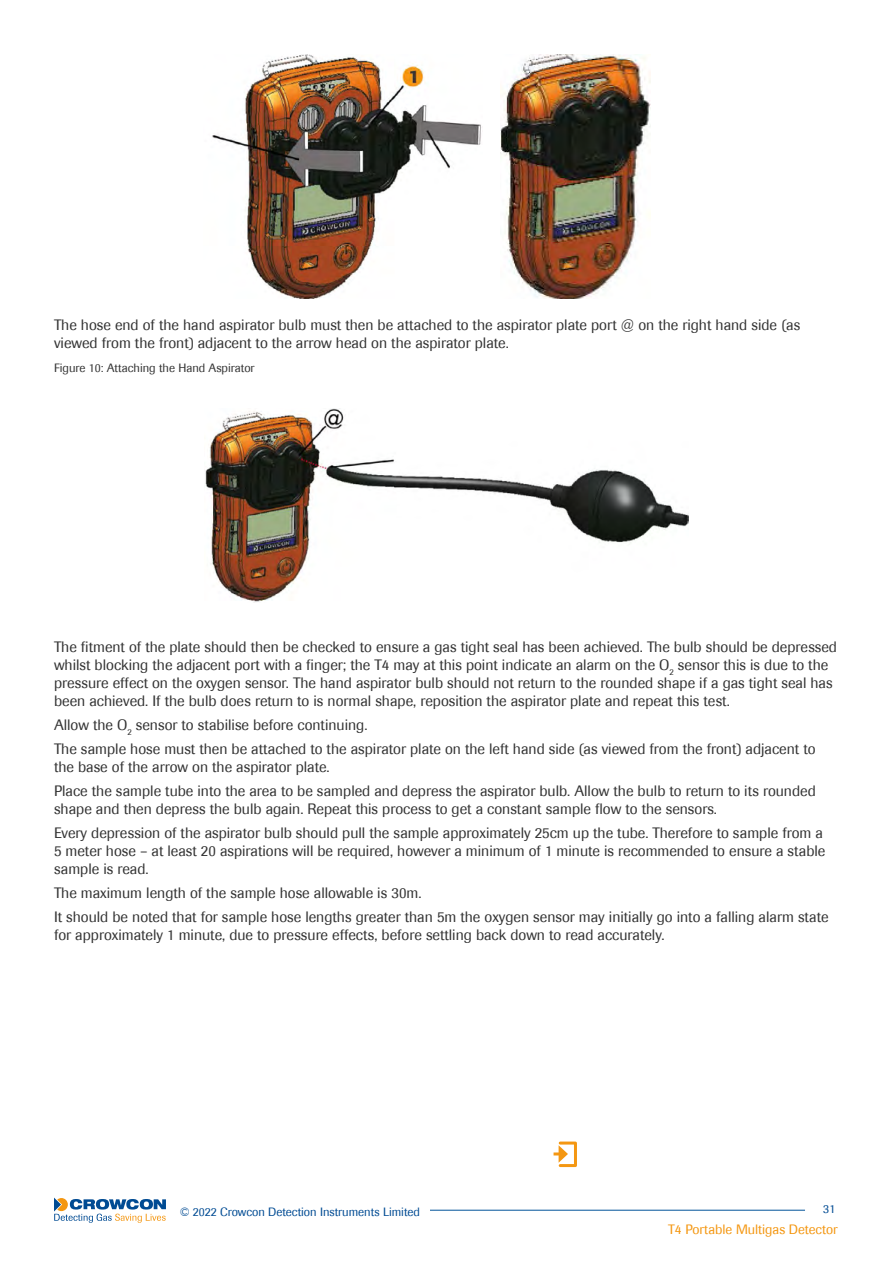
<style>
.page{position:relative;width:893px;height:1263px;background:#fff}
.page>*{position:absolute;margin:0;border:0;box-sizing:border-box;transform-origin:0 0}
.t1{font:15px/18px "Imago";color:#333}
.t2{font:13.5px "Imago";color:#f49712}
.t3{font:12px "Imago";color:#004b93}
.t4{font:12px "Imago";color:#333}
</style>
<div class="page">
<svg style="left:54px;top:1197px;width:112px;height:26px"></svg>
<hr style="left:430px;top:1210px;width:375px;height:1px;background:#00539a">
<div style="left:559px;top:1141px;width:18px;height:26px;border:3px solid #f49712"></div>
<svg style="left:554px;top:1145px;width:14px;height:18px"></svg>
<img style="left:212px;top:54px;width:269px;height:244px">
<img style="left:500px;top:54px;width:151px;height:244px">
<img style="left:205px;top:409px;width:484px;height:193px">
<p class="t1" style="left:54px;top:316px;width:748px">The hose end of the hand aspirator bulb must then be attached to the aspirator plate port @ on the right hand side (as viewed from the front) adjacent to the arrow head on the aspirator plate.</p>
<p class="t4" style="left:54px;top:360px;width:202px">Figure 10: Attaching the Hand Aspirator</p>
<p class="t1" style="left:54px;top:637px;width:785px">The fitment of the plate should then be checked to ensure a gas tight seal has been achieved. The bulb should be depressed whilst blocking the adjacent port with a finger; the T4 may at this point indicate an alarm on the O<sub>2</sub> sensor this is due to the pressure effect on the oxygen sensor. The hand aspirator bulb should not return to the rounded shape if a gas tight seal has been achieved. If the bulb does return to is normal shape, reposition the aspirator plate and repeat this test.</p>
<p class="t1" style="left:54px;top:712px;width:763px;line-height:24px">Allow the O<sub>2</sub> sensor to stabilise before continuing.<br>The sample hose must then be attached to the aspirator plate on the left hand side (as viewed from the front) adjacent to</p>
<p class="t1" style="left:54px;top:754px;width:763px;line-height:24px">the base of the arrow on the aspirator plate.<br>Place the sample tube into the area to be sampled and depress the aspirator bulb. Allow the bulb to return to its rounded</p>
<p class="t1" style="left:54px;top:796px;width:770px;line-height:24px">shape and then depress the bulb again. Repeat this process to get a constant sample flow to the sensors.<br>Every depression of the aspirator bulb should pull the sample approximately 25cm up the tube. Therefore to sample from a</p>
<p class="t1" style="left:54px;top:841px;width:773px">5 meter hose – at least 20 aspirations will be required, however a minimum of 1 minute is recommended to ensure a stable sample is read.</p>
<p class="t1" style="left:54px;top:880px;width:776px;line-height:24px">The maximum length of the sample hose allowable is 30m.<br>It should be noted that for sample hose lengths greater than 5m the oxygen sensor may initially go into a falling alarm state</p>
<p class="t1" style="left:54px;top:925px;width:612px">for approximately 1 minute, due to pressure effects, before settling back down to read accurately.</p>
<p class="t3" style="left:180px;top:1205px;width:242px">© 2022 Crowcon Detection Instruments Limited</p>
<p class="t3" style="left:823px;top:1202px;width:14px">31</p>
<p class="t2" style="left:668px;top:1222px;width:171px">T4 Portable Multigas Detector</p>
</div>
